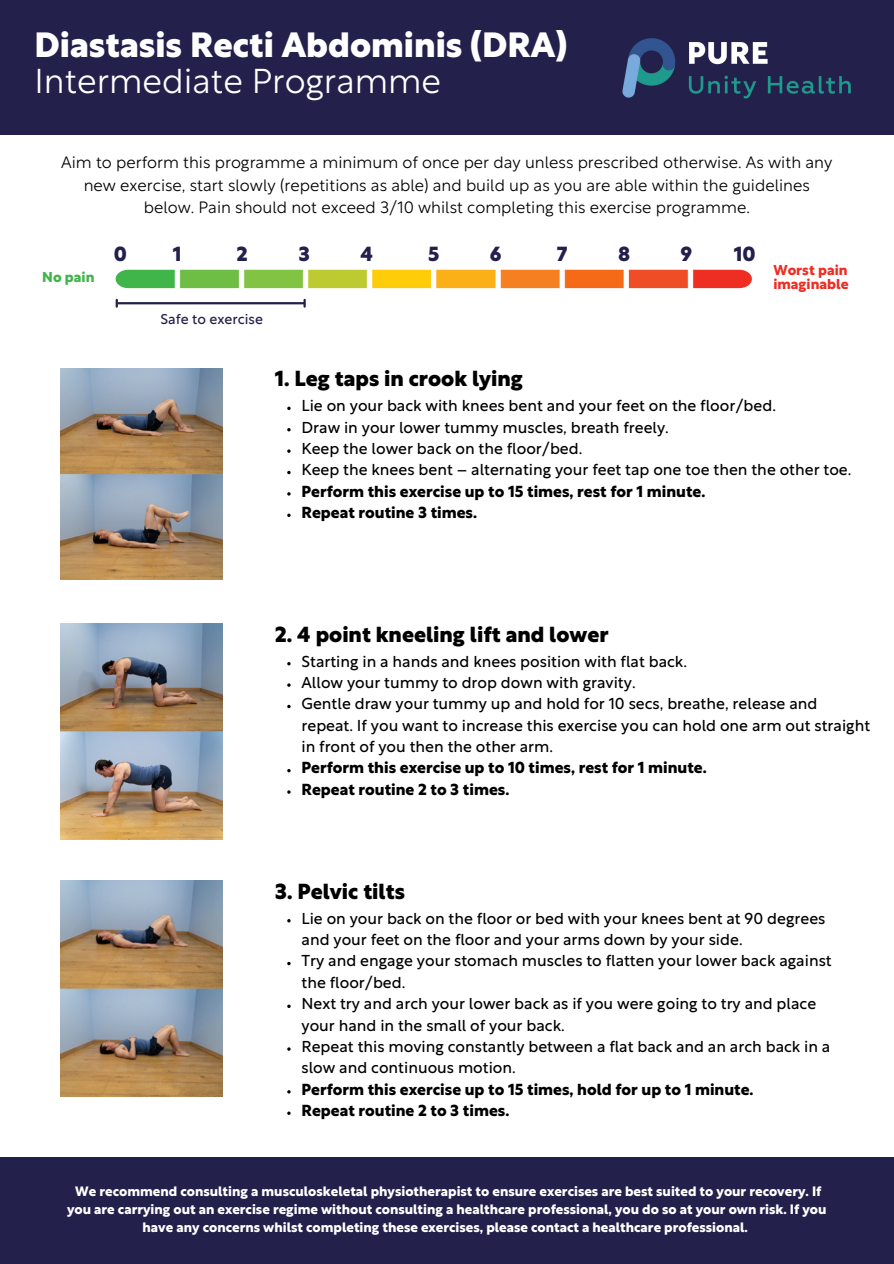
<style>
.page{position:relative;width:894px;height:1264px;background:#fff}
.page>*{position:absolute;margin:0;border:0;box-sizing:border-box;transform-origin:0 0}
.t1{font:800 34.35px/36px "Rustica";color:#fff}
.t2{font:800 21.3px "Rustica";color:#000}
.t3{font:800 19.95px "Rustica";color:#24204c}
.t4{font:300 16.35px/22.5px "Rustica";color:#000;text-align:center}
.t5{font:15.6px/21.3px "Rustica";color:#000}
.t6{font:700 15.6px "Rustica";color:#000}
.t7{font:700 14.1px/14.7px "Rustica";color:#ee2e24}
.t8{font:14.1px "Rustica";color:#24204c}
.t9{font:700 14.1px "Rustica";color:#40b549}
.t10{font:700 13.35px/17.9px "Rustica";color:#fff;text-align:center}
.s1{font-weight:300}
</style>
<div class="page">
<div style="left:0;top:0;width:893px;height:134px;background:#24204c"></div>
<img style="left:622px;top:38px;width:229px;height:61px">
<img style="left:60px;top:368px;width:162px;height:211px">
<img style="left:60px;top:623px;width:162px;height:216px">
<img style="left:60px;top:880px;width:162px;height:216px">
<svg style="left:287px;top:449px;width:3px;height:4px"></svg>
<img style="left:115px;top:269px;width:637px;height:19px">
<hr style="left:117px;top:302px;width:187px;height:2px;background:#24204c">
<svg style="left:303px;top:300px;width:3px;height:6px"></svg>
<div style="left:0;top:1157px;width:893px;height:106px;background:#24204c"></div>
<p class="t1" style="left:35px;top:30px;width:534px">Diastasis Recti Abdominis (DRA)<br><span class="s1">Intermediate Programme</span></p>
<p class="t4" style="left:61px;top:153px;width:772px">Aim to perform this programme a minimum of once per day unless prescribed otherwise. As with any new exercise, start slowly (repetitions as able) and build up as you are able within the guidelines below. Pain should not exceed 3/10 whilst completing this exercise programme.</p>
<p class="t3" style="left:114px;top:247px;width:15px">0</p>
<p class="t3" style="left:173px;top:247px;width:10px">1</p>
<p class="t3" style="left:236px;top:247px;width:13px">2</p>
<p class="t3" style="left:298px;top:247px;width:13px">3</p>
<p class="t3" style="left:360px;top:247px;width:14px">4</p>
<p class="t3" style="left:428px;top:247px;width:13px">5</p>
<p class="t3" style="left:489px;top:247px;width:13px">6</p>
<p class="t3" style="left:556px;top:247px;width:12px">7</p>
<p class="t3" style="left:617px;top:247px;width:14px">8</p>
<p class="t3" style="left:680px;top:247px;width:13px">9</p>
<p class="t3" style="left:733px;top:247px;width:23px">10</p>
<p class="t9" style="left:42px;top:272px;width:54px">No pain</p>
<p class="t7" style="left:773px;top:263px;width:77px">Worst pain imaginable</p>
<p class="t8" style="left:160px;top:314px;width:104px">Safe to exercise</p>
<h4 class="t2" style="left:275px;top:371px;width:249px">1. Leg taps in crook lying</h4>
<p class="t5" style="left:301px;top:396px;width:476px">Lie on your back with knees bent and your feet on the floor/bed.</p>
<h4 class="t5" style="left:301px;top:418px;width:369px">Draw in your lower tummy muscles, breath freely.</h4>
<p class="t5" style="left:301px;top:439px;width:282px">Keep the lower back on the floor/bed.</p>
<h2 class="t5" style="left:301px;top:461px;width:551px">Keep the knees bent – alternating your feet tap one toe then the other toe.</h2>
<p class="t6" style="left:301px;top:485px;width:405px">Perform this exercise up to 15 times, rest for 1 minute.</p>
<p class="t6" style="left:301px;top:507px;width:177px">Repeat routine 3 times.</p>
<p class="t2" style="left:275px;top:626px;width:335px">2. 4 point kneeling lift and lower</p>
<p class="t5" style="left:301px;top:652px;width:387px">Starting in a hands and knees position with flat back.</p>
<p class="t5" style="left:301px;top:673px;width:335px">Allow your tummy to drop down with gravity.</p>
<p class="t5" style="left:301px;top:694px;width:570px">Gentle draw your tummy up and hold for 10 secs, breathe, release and repeat. If you want to increase this exercise you can hold one arm out straight in front of you then the other arm.</p>
<p class="t6" style="left:301px;top:762px;width:406px">Perform this exercise up to 10 times, rest for 1 minute.</p>
<h2 class="t6" style="left:301px;top:783px;width:209px">Repeat routine 2 to 3 times.</h2>
<p class="t2" style="left:275px;top:883px;width:132px">3. Pelvic tilts</p>
<p class="t5" style="left:301px;top:909px;width:525px">Lie on your back on the floor or bed with your knees bent at 90 degrees and your feet on the floor and your arms down by your side.</p>
<p class="t5" style="left:301px;top:951px;width:531px">Try and engage your stomach muscles to flatten your lower back against the floor/bed.</p>
<p class="t5" style="left:301px;top:994px;width:516px">Next try and arch your lower back as if you were going to try and place your hand in the small of your back.</p>
<p class="t5" style="left:301px;top:1037px;width:530px">Repeat this moving constantly between a flat back and an arch back in a slow and continuous motion.</p>
<p class="t6" style="left:301px;top:1083px;width:453px">Perform this exercise up to 15 times, hold for up to 1 minute.</p>
<h2 class="t6" style="left:301px;top:1104px;width:209px">Repeat routine 2 to 3 times.</h2>
<h4 class="t10" style="left:67px;top:1184px;width:760px">We recommend consulting a musculoskeletal physiotherapist to ensure exercises are best suited to your recovery. If you are carrying out an exercise regime without consulting a healthcare professional, you do so at your own risk. If you have any concerns whilst completing these exercises, please contact a healthcare professional.</h4>
</div>
